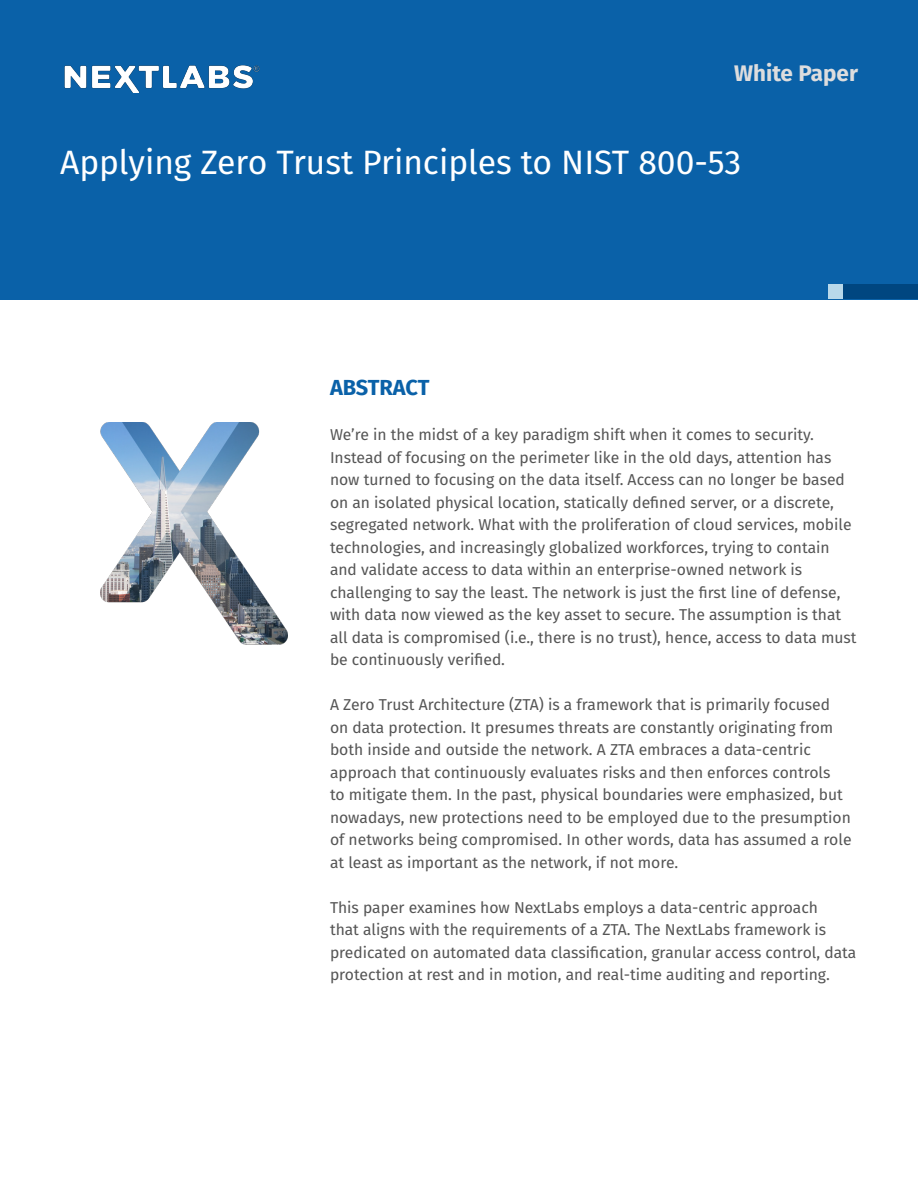
<style>
.page{position:relative;width:918px;height:1188px;background:#fff}
.page>*{position:absolute;margin:0;border:0;box-sizing:border-box;transform-origin:0 0}
.t1{font:33.75px "Fira Sans";color:#fff}
.t2{font:700 22.5px "Fira Sans";color:#ddddde}
.t3{font:700 21.75px "Fira Sans";letter-spacing:-.01em;color:#0a61a8}
.body{font:15.75px/22.5px "Fira Sans";color:#555}
</style>
<div class="page">
<img style="left:100px;top:422px;width:188px;height:223px">
<div style="left:0;top:0;width:918px;height:300px;background:#0a61a8"></div>
<img style="left:64px;top:65px;width:196px;height:28px">
<div style="left:843px;top:284px;width:75px;height:15px;background:#004680"></div>
<div style="left:828px;top:284px;width:15px;height:15px;background:#b8d8ea"></div>
<p class="t2" style="left:734px;top:54px;width:125px">White Paper</p>
<p class="t1" style="left:60px;top:137px;width:683px">Applying Zero Trust Principles to NIST 800-53</p>
<p class="t3" style="left:330px;top:369px;width:101px">ABSTRACT</p>
<p class="body" style="left:330px;top:423px;width:528px">We’re in the midst of a key paradigm shift when it comes to security.<br>Instead of focusing on the perimeter like in the old days, attention has now turned to focusing on the data itself. Access can no longer be based on an isolated physical location, statically defined server, or a discrete, segregated network. What with the proliferation of cloud services, mobile technologies, and increasingly globalized workforces, trying to contain and validate access to data within an enterprise-owned network is challenging to say the least. The network is just the first line of defense, with data now viewed as the key asset to secure. The assumption is that all data is compromised (i.e., there is no trust), hence, access to data must be continuously verified.</p>
<p class="body" style="left:330px;top:693px;width:523px">A Zero Trust Architecture (ZTA) is a framework that is primarily focused on data protection. It presumes threats are constantly originating from both inside and outside the network. A ZTA embraces a data-centric approach that continuously evaluates risks and then enforces controls<br>to mitigate them. In the past, physical boundaries were emphasized, but nowadays, new protections need to be employed due to the presumption of networks being compromised. In other words, data has assumed a role at least as important as the network, if not more.</p>
<p class="body" style="left:330px;top:896px;width:528px">This paper examines how NextLabs employs a data-centric approach<br>that aligns with the requirements of a ZTA. The NextLabs framework is predicated on automated data classification, granular access control, data protection at rest and in motion, and real-time auditing and reporting.</p>
</div>
